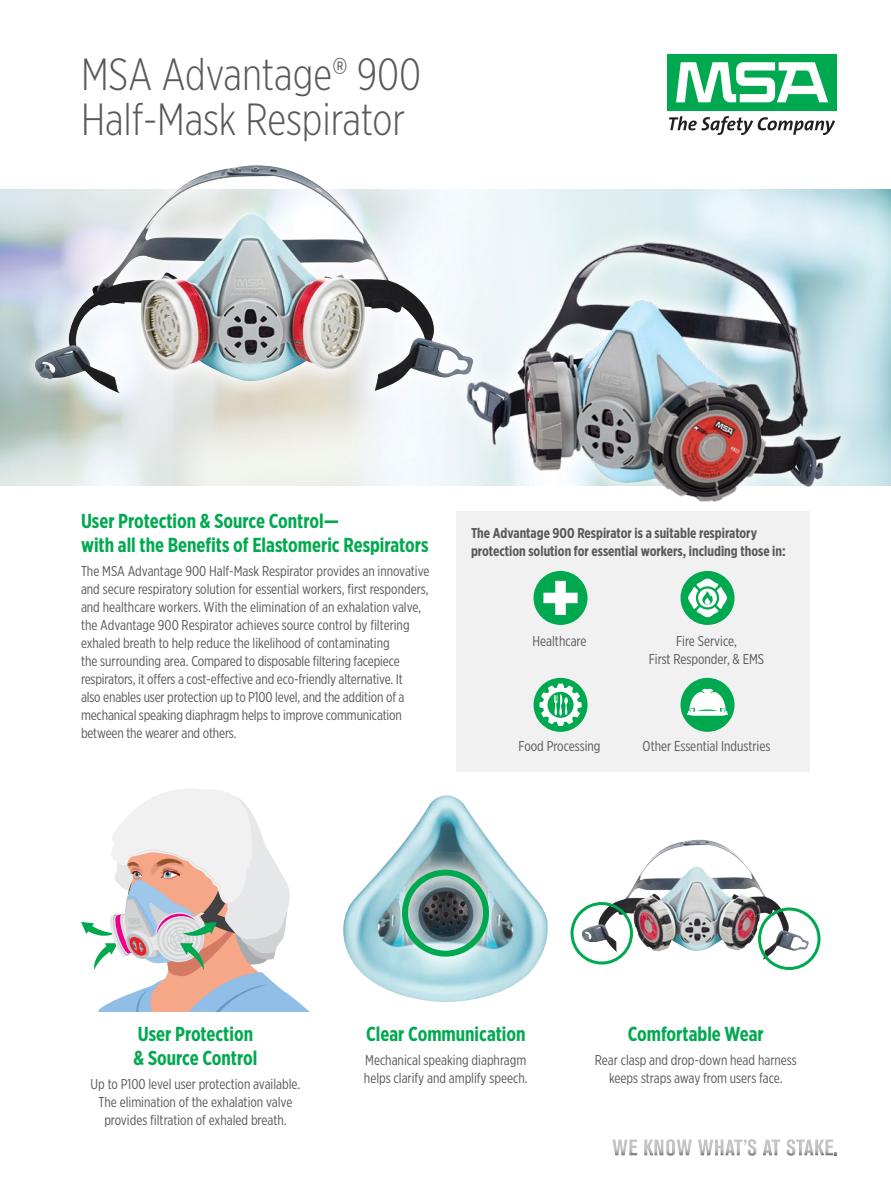
<style>
.page{position:relative;width:891px;height:1188px;background:#fff}
.page>*{position:absolute;margin:0;border:0;box-sizing:border-box;transform-origin:0 0}
.t1{font:300 45px/45px "Gotham X Narrow";color:#58595b}
.t2{font:700 20.25px/24px "Gotham X Narrow";color:#00a94f}
.t3{font:14.25px/18px "Gotham X Narrow";color:#58595b;text-align:center}
.t4{font:700 14.25px/18px "Gotham X Narrow";color:#58595b}
</style>
<div class="page">
<div style="left:667px;top:54px;width:170px;height:57px;background:#00a94f"></div>
<svg style="left:676px;top:62px;width:152px;height:40px"></svg>
<svg style="left:669px;top:116px;width:166px;height:19px"></svg>
<svg style="left:612px;top:1140px;width:25px;height:15px"></svg>
<svg style="left:644px;top:1139px;width:48px;height:17px"></svg>
<svg style="left:698px;top:1139px;width:58px;height:17px"></svg>
<svg style="left:763px;top:1140px;width:17px;height:15px"></svg>
<svg style="left:787px;top:1139px;width:50px;height:17px"></svg>
<div style="left:456px;top:512px;width:354px;height:260px;background:#f1f1f2"></div>
<svg style="left:81px;top:789px;width:228px;height:222px"></svg>
<img style="left:343px;top:795px;width:205px;height:207px">
<img style="left:580px;top:840px;width:230px;height:120px">
<div style="left:534px;top:571px;width:54px;height:54px;background:#00a94f;border-radius:50%"></div>
<div style="left:555px;top:581px;width:11px;height:34px;background:#fff"></div>
<div style="left:543px;top:593px;width:35px;height:10px;background:#fff"></div>
<div style="left:534px;top:678px;width:54px;height:54px;background:#00a94f;border-radius:50%"></div>
<svg style="left:539px;top:684px;width:43px;height:42px"></svg>
<div style="left:681px;top:571px;width:54px;height:54px;background:#00a94f;border-radius:50%"></div>
<svg style="left:688px;top:579px;width:39px;height:38px"></svg>
<div style="left:681px;top:678px;width:54px;height:54px;background:#00a94f;border-radius:50%"></div>
<svg style="left:687px;top:688px;width:41px;height:28px"></svg>
<svg style="left:383px;top:851px;width:125px;height:124px;background:#8fb2b4"></svg>
<div style="left:402px;top:870px;width:87px;height:87px;border:6px solid #00a94f;border-radius:50%"></div>
<div style="left:571px;top:902px;width:62px;height:63px;border:3px solid #00a94f;border-radius:50%"></div>
<div style="left:758px;top:908px;width:63px;height:62px;border:3px solid #00a94f;border-radius:50%"></div>
<svg style="left:16px;top:189px;width:476px;height:223px"></svg>
<img style="left:35px;top:165px;width:439px;height:228px">
<svg style="left:448px;top:224px;width:411px;height:288px"></svg>
<img style="left:456px;top:236px;width:393px;height:272px">
<h1 class="t1" style="left:81px;top:51px;width:342px">MSA Advantage® 900<br>Half-Mask Respirator</h1>
<h2 class="t2" style="left:81px;top:508px;width:349px">User Protection &amp; Source Control—<br>with all the Benefits of Elastomeric Respirators</h2>
<p class="t3" style="left:81px;top:562px;width:350px;text-align:left">The MSA Advantage 900 Half-Mask Respirator provides an innovative and secure respiratory solution for essential workers, first responders, and healthcare workers. With the elimination of an exhalation valve, the Advantage 900 Respirator achieves source control by filtering exhaled breath to help reduce the likelihood of contaminating<br>the surrounding area. Compared to disposable filtering facepiece respirators, it offers a cost-effective and eco-friendly alternative. It<br>also enables user protection up to P100 level, and the addition of a mechanical speaking diaphragm helps to improve communication between the wearer and others.</p>
<p class="t4" style="left:471px;top:524px;width:316px">The Advantage 900 Respirator is a suitable respiratory protection solution for essential workers, including those in:</p>
<p class="t3" style="left:533px;top:632px;width:55px">Healthcare</p>
<p class="t3" style="left:518px;top:737px;width:84px">Food Processing</p>
<p class="t3" style="left:649px;top:632px;width:117px">Fire Service,<br>First Responder, &amp; EMS</p>
<p class="t3" style="left:643px;top:737px;width:129px">Other Essential Industries</p>
<h2 class="t2" style="left:134px;top:1022px;width:125px">User Protection &amp; Source Control</h2>
<p class="t3" style="left:91px;top:1075px;width:211px">Up to P100 level user protection available.<br>The elimination of the exhalation valve provides filtration of exhaled breath.</p>
<h2 class="t2" style="left:366px;top:1022px;width:161px">Clear Communication</h2>
<p class="t3" style="left:364px;top:1051px;width:165px;text-align:left">Mechanical speaking diaphragm helps clarify and amplify speech.</p>
<h2 class="t2" style="left:628px;top:1022px;width:138px">Comfortable Wear</h2>
<p class="t3" style="left:595px;top:1051px;width:203px">Rear clasp and drop-down head harness keeps straps away from users face.</p>
</div>
